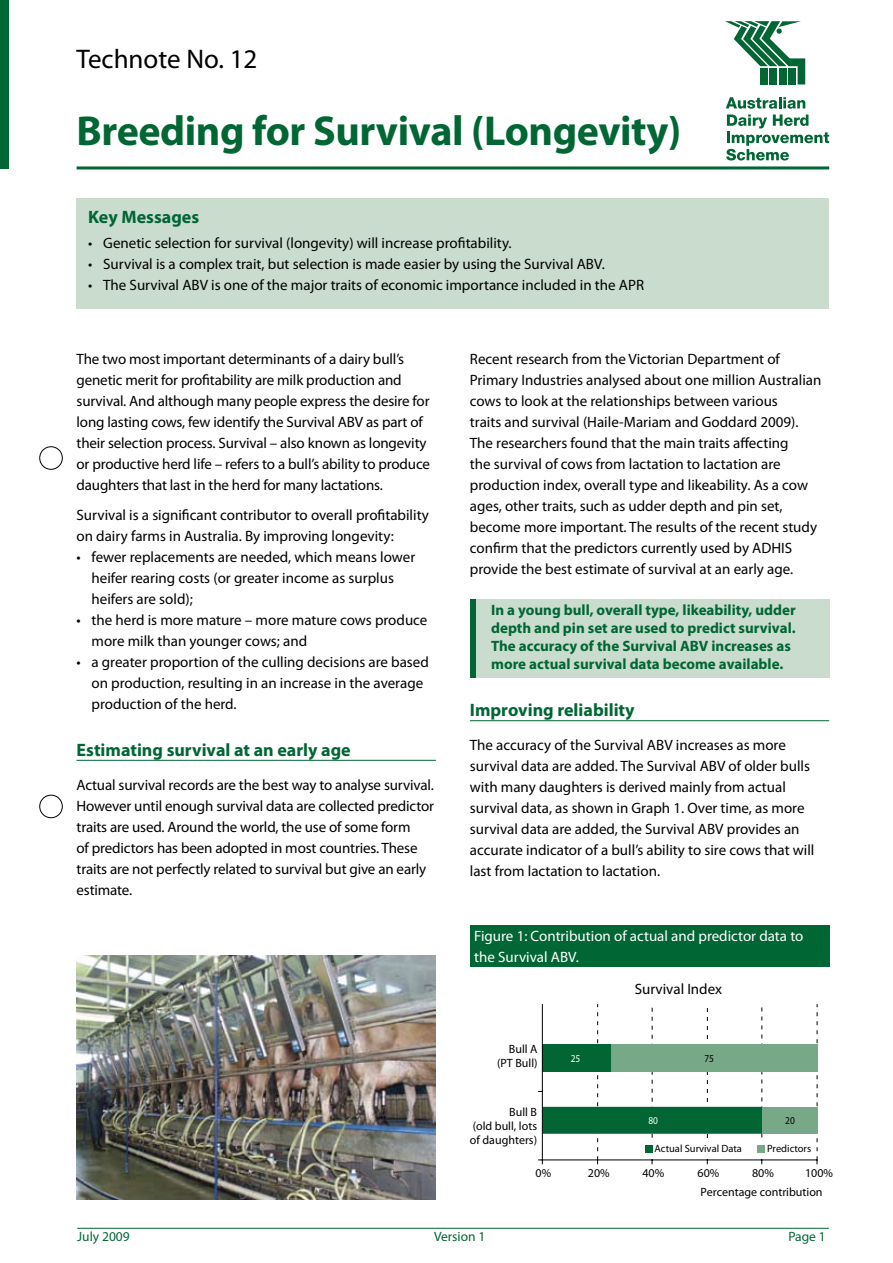
<style>
.page{position:relative;width:893px;height:1263px;background:#fff}
.page>*{position:absolute;margin:0;border:0;box-sizing:border-box;transform-origin:0 0}
.t1{font:700 42px "Myriad Pro";letter-spacing:-.01em;color:#063}
.t2{font:27px "Myriad Pro";color:#000}
.t3{font:700 18px "Myriad Pro";color:#063}
.t4{font:15px/21px "Myriad Pro";color:#000}
.t5{font:700 15px/18px "Myriad Pro";color:#063}
.t6{font:15px/21px "Myriad Pro";color:#fff}
.t7{font:13.5px "Myriad Pro";color:#063}
.t8{font:12px/14.4px "Myriad Pro";color:#000}
.t9{font:10.5px "Myriad Pro";color:#000}
.t10{font:10.5px "Myriad Pro";color:#fff;scale:.89 1}
.t11{font:10.5px "Myriad Pro";color:#000;scale:.89 1}
</style>
<div class="page">
<div style="left:0;top:0;width:9px;height:169px;background:#063"></div>
<div style="left:40px;top:446px;width:23px;height:23px;border:1px solid #000;border-radius:50%"></div>
<div style="left:40px;top:795px;width:23px;height:23px;border:1px solid #000;border-radius:50%"></div>
<hr style="left:77px;top:1228px;width:752px;height:1px;background:#063">
<svg style="left:725px;top:21px;width:81px;height:64px"></svg>
<svg style="left:726px;top:97px;width:103px;height:64px"></svg>
<hr style="left:77px;top:166px;width:752px;height:3px;background:#063">
<div style="left:77px;top:198px;width:752px;height:111px;background:#cadcce"></div>
<hr style="left:77px;top:760px;width:359px;height:1px;background:#063">
<hr style="left:470px;top:720px;width:359px;height:1px;background:#063">
<div style="left:470px;top:599px;width:359px;height:79px;background:#cadcce"></div>
<div style="left:470px;top:599px;width:5px;height:78px;background:#063"></div>
<img style="left:77px;top:956px;width:359px;height:243px">
<svg style="left:652px;top:1007px;width:1px;height:130px"></svg>
<svg style="left:707px;top:1008px;width:1px;height:129px"></svg>
<svg style="left:762px;top:1007px;width:1px;height:130px"></svg>
<div style="left:542px;top:1107px;width:220px;height:27px;background:#016633"></div>
<div style="left:762px;top:1107px;width:56px;height:27px;background:#77a989"></div>
<div style="left:543px;top:1044px;width:68px;height:27px;background:#016633"></div>
<div style="left:611px;top:1044px;width:206px;height:27px;background:#77a989"></div>
<hr style="left:542px;top:1159px;width:275px;height:1px;background:#000">
<svg style="left:597px;top:1004px;width:1px;height:160px"></svg>
<svg style="left:817px;top:1004px;width:1px;height:160px"></svg>
<hr style="left:542px;top:1004px;width:1px;height:156px;background:#000">
<svg style="left:539px;top:1159px;width:4px;height:5px"></svg>
<div style="left:645px;top:1144px;width:7px;height:8px;background:#063"></div>
<div style="left:757px;top:1145px;width:8px;height:8px;background:#77a989"></div>
<div style="left:470px;top:926px;width:359px;height:41px;background:#063"></div>
<h2 class="t2" style="left:77px;top:42px;width:182px">Technote No. 12</h2>
<h1 class="t1" style="left:77px;top:103px;width:606px">Breeding for Survival (Longevity)</h1>
<p class="t3" style="left:88px;top:205px;width:112px">Key Messages</p>
<p class="t4" style="left:88px;top:232px;width:425px">• Genetic selection for survival (longevity) will increase profitability.</p>
<p class="t4" style="left:88px;top:253px;width:518px">• Survival is a complex trait, but selection is made easier by using the Survival ABV.</p>
<p class="t4" style="left:88px;top:274px;width:557px">• The Survival ABV is one of the major traits of economic importance included in the APR</p>
<p class="t4" style="left:77px;top:348px;width:355px">The two most important determinants of a dairy bull’s genetic merit for profitability are milk production and survival. And although many people express the desire for long lasting cows, few identify the Survival ABV as part of their selection process. Survival – also known as longevity or productive herd life – refers to a bull’s ability to produce daughters that last in the herd for many lactations.</p>
<p class="t4" style="left:77px;top:504px;width:354px">Survival is a significant contributor to overall profitability on dairy farms in Australia. By improving longevity:</p>
<p class="t4" style="left:92px;top:546px;width:325px;text-indent:-15px">• fewer replacements are needed, which means lower heifer rearing costs (or greater income as surplus heifers are sold);</p>
<p class="t4" style="left:92px;top:609px;width:337px;text-indent:-15px">• the herd is more mature – more mature cows produce more milk than younger cows; and</p>
<p class="t4" style="left:92px;top:651px;width:339px;text-indent:-15px">• a greater proportion of the culling decisions are based on production, resulting in an increase in the average production of the herd.</p>
<p class="t3" style="left:77px;top:738px;width:276px">Estimating survival at an early age</p>
<p class="t4" style="left:77px;top:774px;width:359px">Actual survival records are the best way to analyse survival.<br>However until enough survival data are collected predictor traits are used. Around the world, the use of some form<br>of predictors has been adopted in most countries. These traits are not perfectly related to survival but give an early estimate.</p>
<p class="t4" style="left:470px;top:348px;width:353px">Recent research from the Victorian Department of Primary Industries analysed about one million Australian cows to look at the relationships between various<br>traits and survival (Haile-Mariam and Goddard 2009).<br>The researchers found that the main traits affecting<br>the survival of cows from lactation to lactation are production index, overall type and likeability. As a cow ages, other traits, such as udder depth and pin set, become more important. The results of the recent study confirm that the predictors currently used by ADHIS provide the best estimate of survival at an early age.</p>
<p class="t5" style="left:491px;top:600px;width:306px">In a young bull, overall type, likeability, udder depth and pin set are used to predict survival.<br>The accuracy of the Survival ABV increases as more actual survival data become available.</p>
<p class="t3" style="left:470px;top:698px;width:166px">Improving reliability</p>
<p class="t4" style="left:470px;top:734px;width:346px">The accuracy of the Survival ABV increases as more survival data are added. The Survival ABV of older bulls with many daughters is derived mainly from actual survival data, as shown in Graph 1. Over time, as more survival data are added, the Survival ABV provides an accurate indicator of a bull’s ability to sire cows that will last from lactation to lactation.</p>
<p class="t6" style="left:474px;top:925px;width:331px">Figure 1: Contribution of actual and predictor data to the Survival ABV.</p>
<p class="t8" style="left:497px;top:1041px;width:42px;text-align:right">Bull A (PT Bull)</p>
<p class="t8" style="left:470px;top:1104px;width:69px;text-align:justify;text-indent:39px">Bull B (old bull, lots of daughters)</p>
<p class="t4" style="left:635px;top:978px;width:89px">Survival Index</p>
<p class="t10" style="left:571px;top:1052px;width:12px">25</p>
<p class="t11" style="left:704px;top:1052px;width:12px">75</p>
<p class="t10" style="left:648px;top:1113px;width:12px">80</p>
<p class="t11" style="left:785px;top:1114px;width:12px">20</p>
<p class="t9" style="left:655px;top:1142px;width:89px">Actual Survival Data</p>
<p class="t9" style="left:767px;top:1142px;width:46px">Predictors</p>
<p class="t8" style="left:536px;top:1165px;width:17px">0%</p>
<p class="t8" style="left:588px;top:1165px;width:23px">20%</p>
<p class="t8" style="left:642px;top:1165px;width:23px">40%</p>
<p class="t8" style="left:698px;top:1165px;width:23px">60%</p>
<p class="t8" style="left:752px;top:1165px;width:23px">80%</p>
<p class="t8" style="left:700px;top:1163px;width:134px;line-height:18.9px;text-indent:105px">100%<br>Percentage contribution</p>
<p class="t7" style="left:77px;top:1228px;width:54px">July 2009</p>
<p class="t7" style="left:434px;top:1228px;width:53px">Version 1</p>
<p class="t7" style="left:788px;top:1228px;width:29px">Page</p>
</div>
